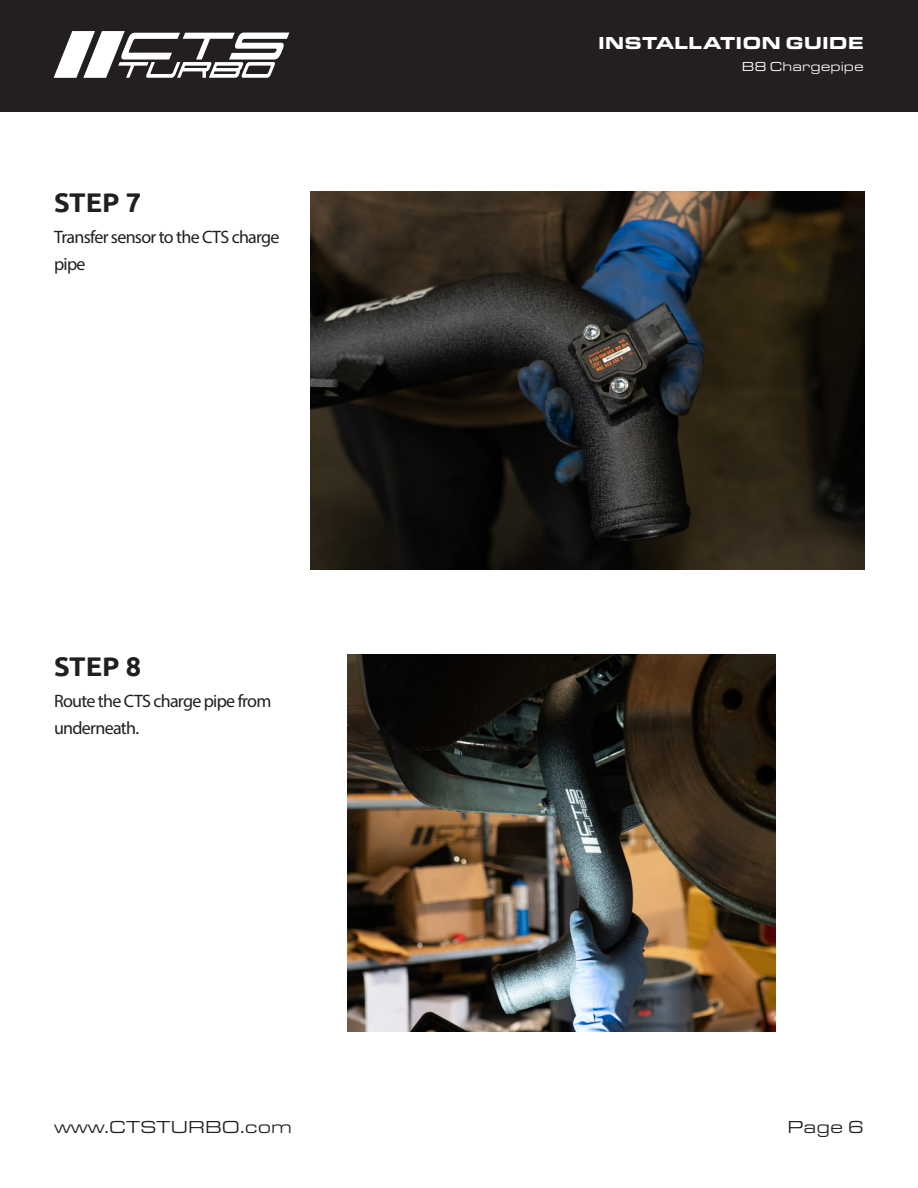
<style>
.page{position:relative;width:918px;height:1188px;background:#fff}
.page>*{position:absolute;margin:0;border:0;box-sizing:border-box;transform-origin:0 0}
.Ubuntu-Header{font:700 27px "Ubuntu";color:#231f20}
.Ubuntu-Text_Body{font:18px/27px "Myriad Pro";letter-spacing:-.04em;color:#231f20}
.t1{font:18px "Eurostile Ext";color:#231f20}
.t2{font:900 18px "Eurostile Ext";color:#fff}
.t3{font:13.5px "Eurostile Ext";color:#fff}
</style>
<div class="page">
<div style="left:0;top:0;width:918px;height:112px;background:#231f20"></div>
<svg style="left:54px;top:31px;width:235px;height:47px"></svg>
<img style="left:347px;top:655px;width:428px;height:377px">
<img style="left:311px;top:191px;width:554px;height:378px">
<p class="t2" style="left:598px;top:29px;width:267px">INSTALLATION GUIDE</p>
<p class="Ubuntu-Header" style="left:54px;top:186px;width:89px">STEP 7</p>
<p class="Ubuntu-Text_Body" style="left:54px;top:223px;width:227px">Transfer sensor to the CTS charge pipe</p>
<p class="Ubuntu-Header" style="left:54px;top:650px;width:89px">STEP 8</p>
<p class="Ubuntu-Text_Body" style="left:54px;top:687px;width:219px">Route the CTS charge pipe from underneath.</p>
<p class="t3" style="left:742px;top:58px;width:124px">B8 Chargepipe</p>
<p class="t1" style="left:54px;top:1115px;width:240px">www.CTSTURBO.com</p>
<p class="t1" style="left:787px;top:1115px;width:78px">Page 6</p>
</div>
